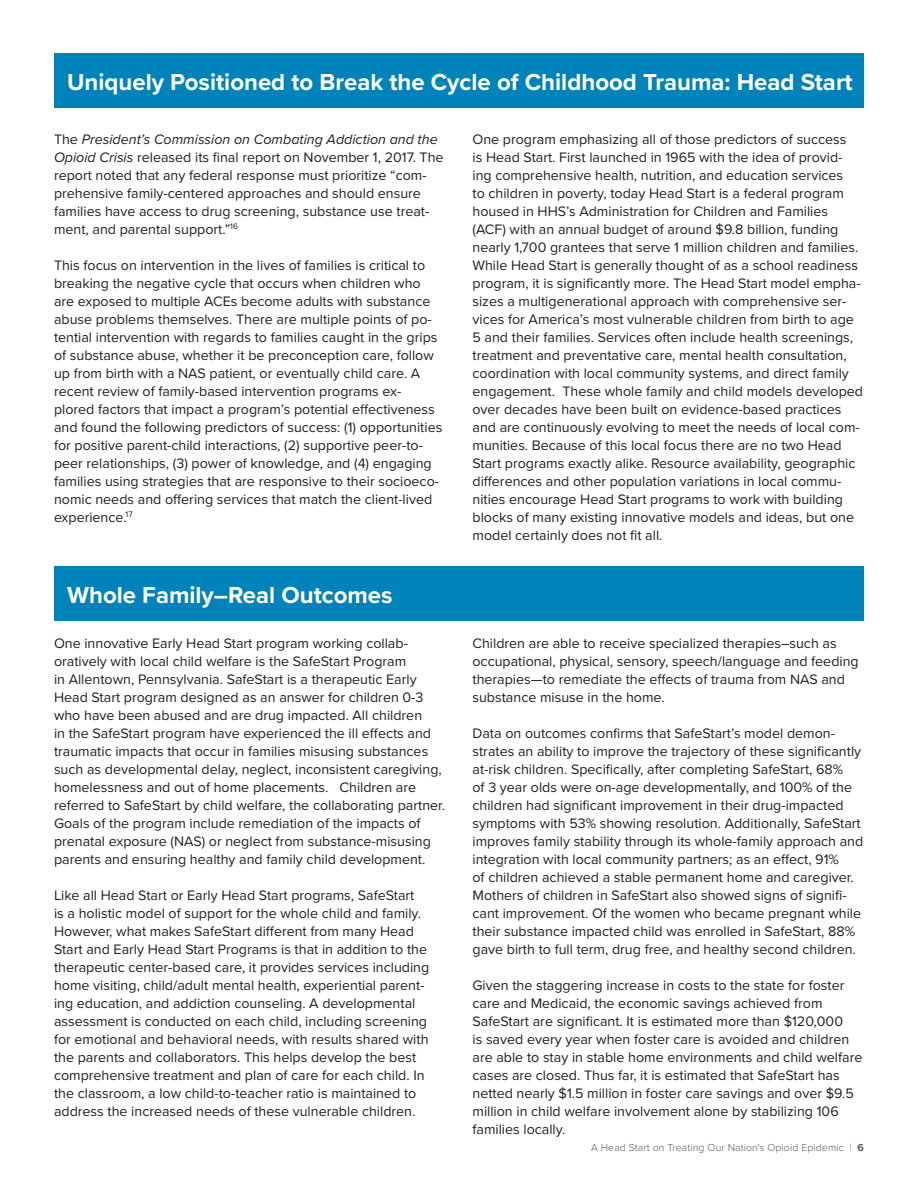
<style>
.page{position:relative;width:918px;height:1188px;background:#fff}
.page>*{position:absolute;margin:0;border:0;box-sizing:border-box;transform-origin:0 0}
.Section_Article_Titl{font:700 24px "Proxima Nova";color:#fff}
.Body_Text{font:14.25px/18px "Proxima Nova";color:#231f20}
.Page_Title{font:300 10.5px "Proxima Nova";letter-spacing:.01em;color:#595a5d}
.s1{font-style:italic}
.s2{font-weight:700}
</style>
<div class="page">
<div style="left:54px;top:54px;width:810px;height:54px;background:#0082bb"></div>
<div style="left:54px;top:567px;width:810px;height:54px;background:#0082bb"></div>
<p class="Section_Article_Titl" style="left:67px;top:64px;width:787px">Uniquely Positioned to Break the Cycle of Childhood Trauma: Head Start</p>
<p class="Body_Text" style="left:54px;top:131px;width:391px">The <span class="s1">President’s Commission on Combating Addiction and the Opioid Crisis</span> released its final report on November 1, 2017. The report noted that any federal response must prioritize “com&shy;prehensive family-centered approaches and should ensure families have access to drug screening, substance use treat&shy;ment, and parental support.”<sup>16</sup></p>
<p class="Body_Text" style="left:54px;top:257px;width:390px">This focus on intervention in the lives of families is critical to breaking the negative cycle that occurs when children who are exposed to multiple ACEs become adults with substance abuse problems themselves. There are multiple points of po&shy;tential intervention with regards to families caught in the grips of substance abuse, whether it be preconception care, follow up from birth with a NAS patient, or eventually child care. A recent review of family-based intervention programs ex&shy;plored factors that impact a program’s potential effectiveness and found the following predictors of success: (1) opportunities for positive parent-child interactions, (2) supportive peer-to&shy;peer relationships, (3) power of knowledge, and (4) engaging families using strategies that are responsive to their socioeco&shy;nomic needs and offering services that match the client-lived experience.<sup>17</sup></p>
<p class="Section_Article_Titl" style="left:67px;top:577px;width:327px">Whole Family–Real Outcomes</p>
<p class="Body_Text" style="left:54px;top:635px;width:393px">One innovative Early Head Start program working collab&shy;oratively with local child welfare is the SafeStart Program<br>in Allentown, Pennsylvania. SafeStart is a therapeutic Early Head Start program designed as an answer for children 0-3 who have been abused and are drug impacted. All children<br>in the SafeStart program have experienced the ill effects and traumatic impacts that occur in families misusing substances such as developmental delay, neglect, inconsistent caregiving, homelessness and out of home placements. Children are referred to SafeStart by child welfare, the collaborating partner.<br>Goals of the program include remediation of the impacts of prenatal exposure (NAS) or neglect from substance-misusing parents and ensuring healthy and family child development.</p>
<p class="Body_Text" style="left:54px;top:887px;width:377px">Like all Head Start or Early Head Start programs, SafeStart<br>is a holistic model of support for the whole child and family.<br>However, what makes SafeStart different from many Head Start and Early Head Start Programs is that in addition to the therapeutic center-based care, it provides services including home visiting, child/adult mental health, experiential parent&shy;ing education, and addiction counseling. A developmental assessment is conducted on each child, including screening for emotional and behavioral needs, with results shared with the parents and collaborators. This helps develop the best comprehensive treatment and plan of care for each child. In the classroom, a low child-to-teacher ratio is maintained to address the increased needs of these vulnerable children.</p>
<p class="Body_Text" style="left:472px;top:131px;width:392px">One program emphasizing all of those predictors of success<br>is Head Start. First launched in 1965 with the idea of provid&shy;ing comprehensive health, nutrition, and education services<br>to children in poverty, today Head Start is a federal program housed in HHS’s Administration for Children and Families (ACF) with an annual budget of around $9.8 billion, funding nearly 1,700 grantees that serve 1 million children and families.<br>While Head Start is generally thought of as a school readiness program, it is significantly more. The Head Start model empha&shy;sizes a multigenerational approach with comprehensive ser&shy;vices for America’s most vulnerable children from birth to age 5 and their families. Services often include health screenings, treatment and preventative care, mental health consultation, coordination with local community systems, and direct family engagement. These whole family and child models developed over decades have been built on evidence-based practices and are continuously evolving to meet the needs of local com&shy;munities. Because of this local focus there are no two Head Start programs exactly alike. Resource availability, geographic differences and other population variations in local commu&shy;nities encourage Head Start programs to work with building blocks of many existing innovative models and ideas, but one model certainly does not fit all.</p>
<p class="Body_Text" style="left:472px;top:635px;width:388px">Children are able to receive specialized therapies–such as occupational, physical, sensory, speech/language and feeding therapies—to remediate the effects of trauma from NAS and substance misuse in the home.</p>
<p class="Body_Text" style="left:472px;top:725px;width:392px">Data on outcomes confirms that SafeStart’s model demon&shy;strates an ability to improve the trajectory of these significantly at-risk children. Specifically, after completing SafeStart, 68%<br>of 3 year olds were on-age developmentally, and 100% of the children had significant improvement in their drug-impacted symptoms with 53% showing resolution. Additionally, SafeStart improves family stability through its whole-family approach and integration with local community partners; as an effect, 91%<br>of children achieved a stable permanent home and caregiver.<br>Mothers of children in SafeStart also showed signs of signifi&shy;cant improvement. Of the women who became pregnant while their substance impacted child was enrolled in SafeStart, 88% gave birth to full term, drug free, and healthy second children.</p>
<p class="Body_Text" style="left:472px;top:977px;width:391px">Given the staggering increase in costs to the state for foster care and Medicaid, the economic savings achieved from SafeStart are significant. It is estimated more than $120,000<br>is saved every year when foster care is avoided and children are able to stay in stable home environments and child welfare cases are closed. Thus far, it is estimated that SafeStart has netted nearly $1.5 million in foster care savings and over $9.5 million in child welfare involvement alone by stabilizing 106 families locally.</p>
<p class="Page_Title" style="left:591px;top:1141px;width:274px">A Head Start on Treating Our Nation's Opioid Epidemic | <span class="s2">6</span></p>
</div>
